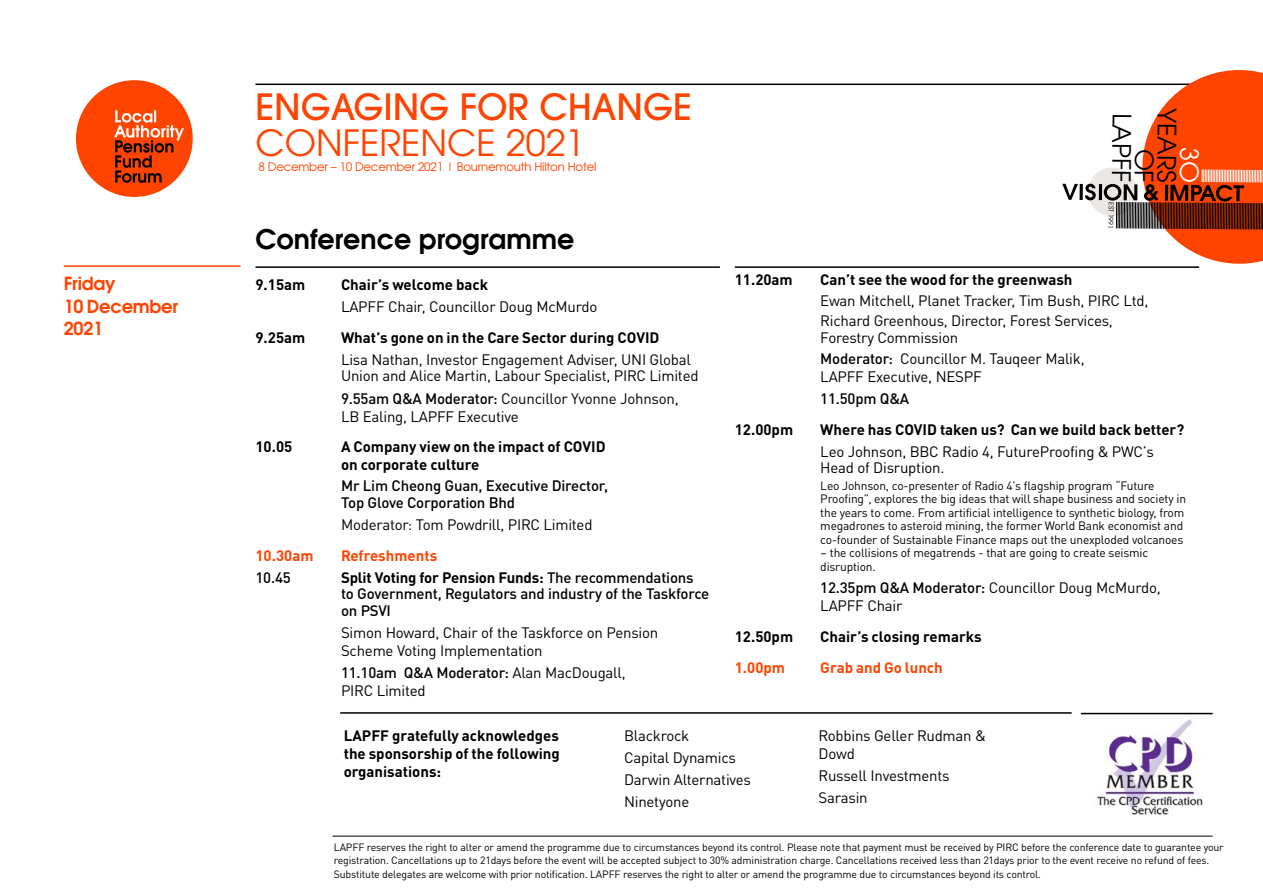
<style>
.page{position:relative;width:1263px;height:893px;background:#fff}
.page>*{position:absolute;margin:0;border:0;box-sizing:border-box;transform-origin:0 0}
.t1{font:500 36px "ITC Avant Garde Pro";color:#ff4300}
.t2{font:36px "ITC Avant Garde Pro";color:#ff4300}
.t3{font:600 27px "Avant Garde";color:#000}
.t4{font:25.2px/22.5px "ITC Avant Garde Pro";color:#000;text-align:right}
.t5{font:600 18px/22.5px "Avant Garde";letter-spacing:-.015em;color:#ff4300}
.t6{font:15px/18px "DINOT";letter-spacing:-.015em;color:#000}
.t7{font:700 15px/18px "DINOT";color:#000}
.t8{font:500 15px/16.5px "DINOT";letter-spacing:-.015em;color:#000}
.t9{font:700 15px "DINOT";color:#ff4300}
.t10{font:12px/13.5px "DINOT";letter-spacing:-.015em;color:#000}
.t11{font:11.7px "Avant Garde";letter-spacing:-.02em;color:#ff4300}
.t12{font:10.5px/13.5px "DINOT";letter-spacing:-.015em;color:#000}
.t13{font:6.6px "ITC Avant Garde Pro";color:#000}
.s1{font-weight:500}
.s2{font-weight:700}
</style>
<div class="page">
<hr style="left:64px;top:265px;width:177px;height:2px;background:#ff4300">
<hr style="left:255px;top:84px;width:944px;height:1px;background:#000">
<hr style="left:340px;top:712px;width:731px;height:2px;background:#000">
<hr style="left:332px;top:836px;width:881px;height:1px;background:#000">
<hr style="left:1081px;top:713px;width:132px;height:1px;background:#000">
<hr style="left:255px;top:266px;width:465px;height:2px;background:#000">
<hr style="left:735px;top:266px;width:464px;height:2px;background:#000">
<div style="left:76px;top:80px;width:117px;height:117px;background:#ff4300;border-radius:50%"></div>
<svg style="left:114px;top:110px;width:70px;height:73px"></svg>
<img style="left:1097px;top:719px;width:106px;height:96px">
<svg style="left:1062px;top:70px;width:201px;height:198px"></svg>
<p class="t5" style="left:64px;top:272px;width:116px">Friday<br>10 December<br>2021</p>
<h1 class="t1" style="left:255px;top:84px;width:438px">ENGAGING FOR CHANGE</h1>
<h1 class="t2" style="left:255px;top:120px;width:332px">CONFERENCE 2021</h1>
<p class="t11" style="left:258px;top:159px;width:339px">8 December – 10 December 2021 | Bournemouth Hilton Hotel</p>
<h2 class="t3" style="left:255px;top:221px;width:320px">Conference programme</h2>
<p class="t7" style="left:255px;top:274px;width:51px">9.15am</p>
<p class="t7" style="left:341px;top:274px;width:149px">Chair’s welcome back</p>
<p class="t6" style="left:341px;top:296px;width:258px">LAPFF Chair, Councillor Doug McMurdo</p>
<p class="t7" style="left:255px;top:327px;width:51px">9.25am</p>
<p class="t7" style="left:341px;top:327px;width:320px">What’s gone on in the Care Sector during COVID</p>
<p class="t6" style="left:341px;top:350px;width:359px;line-height:16.5px">Lisa Nathan, Investor Engagement Adviser, UNI Global<br>Union and Alice Martin, Labour Specialist, PIRC Limited</p>
<p class="t6" style="left:341px;top:388px;width:339px"><span class="s1">9.55am Q&amp;A Moderator:</span> Councillor Yvonne Johnson,<br>LB Ealing, LAPFF Executive</p>
<p class="t7" style="left:255px;top:437px;width:38px">10.05</p>
<p class="t7" style="left:341px;top:437px;width:266px">A Company view on the impact of COVID on corporate culture</p>
<p class="t8" style="left:341px;top:476px;width:269px">Mr Lim Cheong Guan, Executive Director,<br>Top Glove Corporation Bhd</p>
<p class="t6" style="left:341px;top:514px;width:253px">Moderator: Tom Powdrill, PIRC Limited</p>
<p class="t9" style="left:255px;top:543px;width:59px">10.30am</p>
<p class="t9" style="left:341px;top:543px;width:98px">Refreshments</p>
<p class="t8" style="left:255px;top:568px;width:37px">10.45</p>
<p class="t8" style="left:341px;top:568px;width:370px"><span class="s2">Split Voting for Pension Funds:</span> The recommendations to Government, Regulators and industry of the Taskforce on PSVI</p>
<p class="t6" style="left:341px;top:622px;width:319px">Simon Howard, Chair of the Taskforce on Pension<br>Scheme Voting Implementation</p>
<p class="t6" style="left:341px;top:663px;width:286px"><span class="s1">11.10am Q&amp;A Moderator:</span> Alan MacDougall,<br>PIRC Limited</p>
<h3 class="t4" style="left:1179px;top:108px;width:77px;rotate:91deg">YEARS<br>OF<br>LAPFF</h3>
<p class="t13" style="left:1115px;top:202px;width:28px;rotate:92deg">EST 1991</p>
<p class="t7" style="left:735px;top:269px;width:59px">11.20am</p>
<p class="t7" style="left:820px;top:269px;width:254px">Can’t see the wood for the greenwash</p>
<p class="t6" style="left:820px;top:289px;width:330px;line-height:20.7px">Ewan Mitchell, Planet Tracker, Tim Bush, PIRC Ltd,<br>Richard Greenhous, Director, Forest Services,</p>
<p class="t6" style="left:820px;top:326px;width:266px;line-height:20.7px">Forestry Commission<br><span class="s1">Moderator:</span> Councillor M. Tauqeer Malik,</p>
<p class="t6" style="left:820px;top:366px;width:163px">LAPFF Executive, NESPF</p>
<p class="t8" style="left:820px;top:389px;width:90px">11.50pm Q&amp;A</p>
<p class="t7" style="left:735px;top:419px;width:60px">12.00pm</p>
<p class="t7" style="left:820px;top:419px;width:365px">Where has COVID taken us? Can we build back better?</p>
<p class="t6" style="left:820px;top:442px;width:335px;line-height:16.5px">Leo Johnson, BBC Radio 4, FutureProofing &amp; PWC’s<br>Head of Disruption.</p>
<p class="t10" style="left:820px;top:478px;width:367px">Leo Johnson, co-presenter of Radio 4’s flagship program “Future Proofing”, explores the big ideas that will shape business and society in the years to come. From artificial intelligence to synthetic biology, from megadrones to asteroid mining, the former World Bank economist and co-founder of Sustainable Finance maps out the unexploded volcanoes</p>
<p class="t10" style="left:820px;top:545px;width:330px">– the collisions of megatrends - that are going to create seismic disruption.</p>
<p class="t6" style="left:820px;top:577px;width:342px"><span class="s1">12.35pm Q&amp;A Moderator:</span> Councillor Doug McMurdo,<br>LAPFF Chair</p>
<p class="t7" style="left:735px;top:626px;width:60px">12.50pm</p>
<p class="t7" style="left:820px;top:626px;width:163px">Chair’s closing remarks</p>
<p class="t9" style="left:735px;top:655px;width:52px">1.00pm</p>
<p class="t9" style="left:820px;top:655px;width:124px">Grab and Go lunch</p>
<p class="t7" style="left:344px;top:725px;width:218px;text-align:justify">LAPFF gratefully acknowledges the sponsorship of the following organisations:</p>
<p class="t6" style="left:624px;top:723px;width:129px;line-height:22.2px">Blackrock<br>Capital Dynamics<br>Darwin Alternatives<br>Ninetyone</p>
<p class="t6" style="left:819px;top:725px;width:168px">Robbins Geller Rudman &amp;<br>Dowd</p>
<p class="t6" style="left:819px;top:763px;width:132px;line-height:22.2px">Russell Investments<br>Sarasin</p>
<p class="t12" style="left:334px;top:839px;width:891px">LAPFF reserves the right to alter or amend the programme due to circumstances beyond its control. Please note that payment must be received by PIRC before the conference date to guarantee your registration. Cancellations up to 21days before the event will be accepted subject to 30% administration charge. Cancellations received less than 21days prior to the event receive no refund of fees.<br>Substitute delegates are welcome with prior notification. LAPFF reserves the right to alter or amend the programme due to circumstances beyond its control.</p>
</div>
